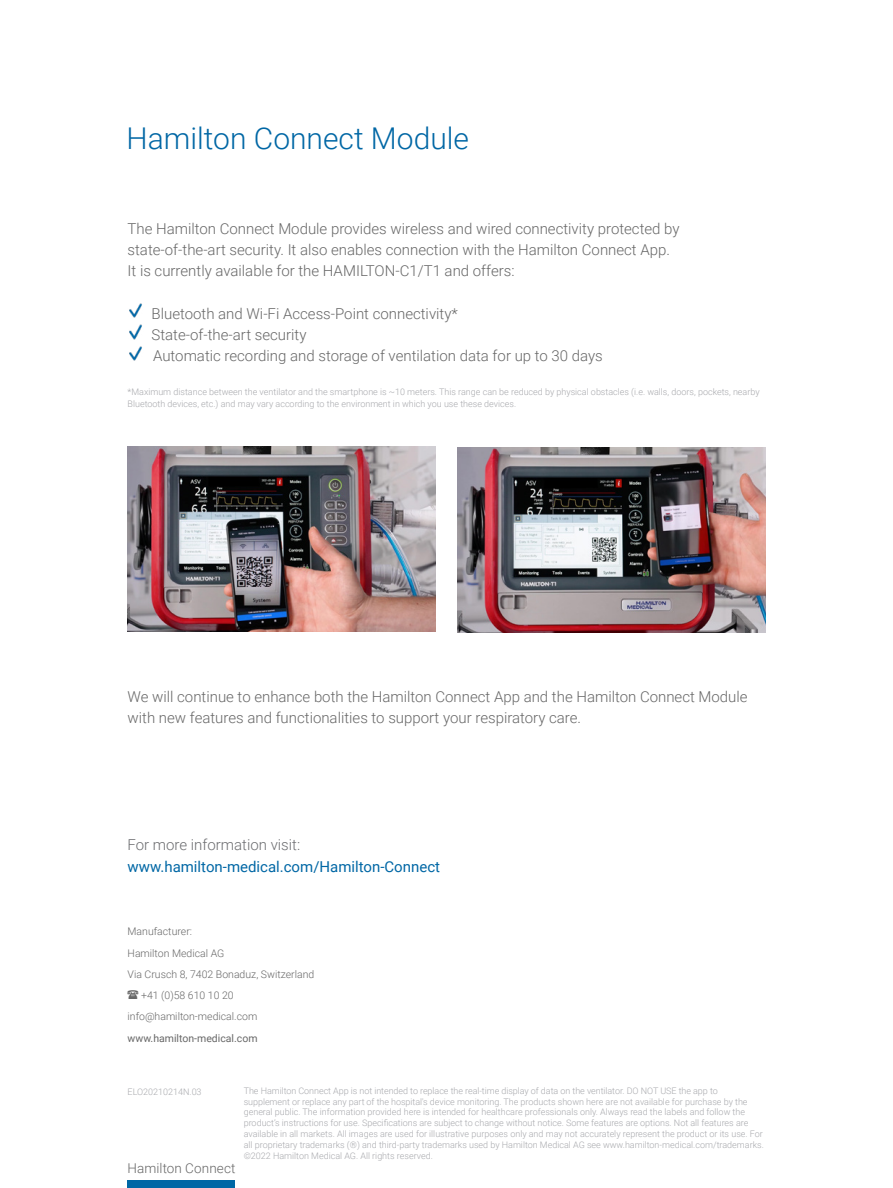
<style>
.page{position:relative;width:893px;height:1188px;background:#fff}
.page>*{position:absolute;margin:0;border:0;box-sizing:border-box;transform-origin:0 0}
.t1{font:300 30px "Roboto";color:#0067a5}
.t2{font:300 15px/21.3px "Roboto";color:#676767}
.t3{font:15px "Roboto";color:#0067a5}
.t4{font:300 15px "Roboto";color:#6c6d70}
.t5{font:300 13.5px "Roboto";letter-spacing:.01em;color:#676767}
.t6{font:300 10.5px "Roboto";color:#676767}
.t7{font:10.5px "Roboto";color:#676767}
.t8{font:300 9px/10.8px "Roboto";color:#a8a9ad}
</style>
<div class="page">
<div style="left:128px;top:1181px;width:107px;height:7px;background:#0067a5"></div>
<img style="left:129px;top:303px;width:13px;height:15px">
<img style="left:129px;top:324px;width:13px;height:16px">
<img style="left:129px;top:346px;width:13px;height:15px">
<img style="left:457px;top:447px;width:308px;height:185px">
<img style="left:128px;top:446px;width:308px;height:186px">
<p class="t1" style="left:127px;top:117px;width:344px">Hamilton Connect Module</p>
<p class="t2" style="left:128px;top:217px;width:553px">The Hamilton Connect Module provides wireless and wired connectivity protected by</p>
<p class="t2" style="left:128px;top:239px;width:544px">state-of-the-art security. It also enables connection with the Hamilton Connect App.</p>
<p class="t2" style="left:128px;top:260px;width:389px">It is currently available for the HAMILTON-C1/T1 and offers:</p>
<p class="t2" style="left:152px;top:302px;width:308px">Bluetooth and Wi-Fi Access-Point connectivity*</p>
<p class="t2" style="left:152px;top:324px;width:156px">State-of-the-art security</p>
<p class="t2" style="left:153px;top:345px;width:451px">Automatic recording and storage of ventilation data for up to 30 days</p>
<p class="t8" style="left:128px;top:385px;width:634px;line-height:12px">*Maximum distance between the ventilator and the smartphone is ~10 meters. This range can be reduced by physical obstacles (i.e. walls, doors, pockets, nearby<br>Bluetooth devices, etc.) and may vary according to the environment in which you use these devices.</p>
<p class="t2" style="left:128px;top:685px;width:622px">We will continue to enhance both the Hamilton Connect App and the Hamilton Connect Module with new features and functionalities to support your respiratory care.</p>
<p class="t4" style="left:128px;top:835px;width:174px">For more information visit:</p>
<p class="t3" style="left:128px;top:856px;width:314px">www.hamilton-medical.com/Hamilton-Connect</p>
<p class="t6" style="left:128px;top:924px;width:66px">Manufacturer:</p>
<p class="t6" style="left:128px;top:946px;width:98px">Hamilton Medical AG</p>
<p class="t6" style="left:128px;top:967px;width:188px">Via Crusch 8, 7402 Bonaduz, Switzerland</p>
<p class="t6" style="left:141px;top:988px;width:94px">+41 (0)58 610 10 20</p>
<p class="t6" style="left:128px;top:1009px;width:131px">info@hamilton-medical.com</p>
<p class="t7" style="left:128px;top:1031px;width:132px">www.hamilton-medical.com</p>
<p class="t8" style="left:128px;top:1086px;width:76px">ELO20210214N.03</p>
<h3 class="t5" style="left:128px;top:1159px;width:109px">Hamilton Connect</h3>
<p class="t8" style="left:244px;top:1085px;width:522px">The Hamilton Connect App is not intended to replace the real-time display of data on the ventilator. DO NOT USE the app to supplement or replace any part of the hospital's device monitoring. The products shown here are not available for purchase by the general public. The information provided here is intended for healthcare professionals only. Always read the labels and follow the product’s instructions for use. Specifications are subject to change without notice. Some features are options. Not all features are available in all markets. All images are used for illustrative purposes only and may not accurately represent the product or its use. For all proprietary trademarks (®) and third-party trademarks used by Hamilton Medical AG see www.hamilton-medical.com/trademarks. ©2022 Hamilton Medical AG. All rights reserved.</p>
</div>
